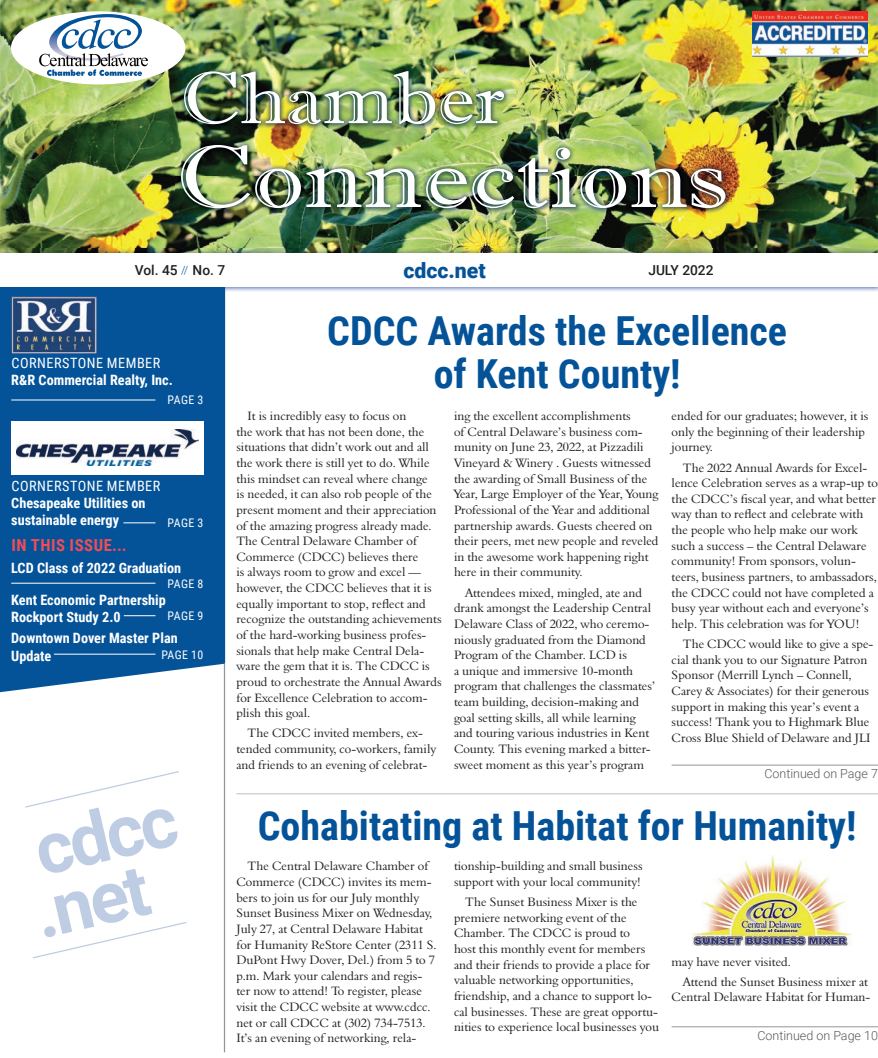
<style>
.page{position:relative;width:878px;height:1058px;background:#fff}
.page>*{position:absolute;margin:0;border:0;box-sizing:border-box;transform-origin:0 0}
.t1{font:700 71.62px/61.2px "Roboto";color:#becde3}
.t2{font:700 40px/42.5px "Roboto Condensed";color:#045399;text-align:center}
.t3{font:900 21.25px "Roboto";color:#045399}
.t4{font:700 16.62px "Roboto Condensed";letter-spacing:.035em;color:#ef4d58}
.t5{font:700 14.25px/17.1px "Roboto Condensed";color:#fff}
.t6{font:14.25px "Roboto Condensed";letter-spacing:.035em;color:#fff}
.t7{font:500 13.75px "Roboto";color:#231f20}
.t8{font:12.5px/15.6px "Aldine 401 BT Roman A";color:#231f20}
.t9{font:300 12.5px "Roboto";color:#57585a}
.t10{font:11.88px "Roboto Condensed";letter-spacing:.03em;color:#fff}
.s1{font-weight:300;font-size:11.25px;color:#045399}
</style>
<div class="page">
<img style="left:0;top:0;width:878px;height:292px">
<img style="left:0;top:248px;width:878px;height:5px">
<div style="left:0;top:253px;width:878px;height:34px;background:#fff"></div>
<div style="left:11px;top:11px;width:174px;height:73px;background:#fff;border-radius:50%"></div>
<svg style="left:39px;top:14px;width:109px;height:62px"></svg>
<img style="left:752px;top:11px;width:115px;height:45px">
<div style="left:0;top:287px;width:225px;height:405px;background:#045399"></div>
<hr style="left:671px;top:764px;width:207px;height:1px;background:#939598">
<hr style="left:671px;top:1026px;width:207px;height:1px;background:#939598">
<img style="left:175px;top:65px;width:556px;height:149px">
<img style="left:184px;top:71px;width:320px;height:53px">
<img style="left:181px;top:145px;width:544px;height:63px">
<hr style="left:236px;top:793px;width:642px;height:1px;background:#bcbdc0">
<hr style="left:224px;top:664px;width:1px;height:388px;background:#939598">
<svg style="left:25px;top:771px;width:154px;height:37px"></svg>
<svg style="left:33px;top:922px;width:154px;height:37px"></svg>
<hr style="left:11px;top:399px;width:144px;height:1px;background:#fff">
<hr style="left:123px;top:522px;width:32px;height:1px;background:#fff">
<hr style="left:11px;top:582px;width:144px;height:1px;background:#fff">
<hr style="left:54px;top:653px;width:101px;height:1px;background:#fff">
<hr style="left:124px;top:615px;width:31px;height:1px;background:#fff">
<img style="left:11px;top:296px;width:86px;height:57px">
<div style="left:11px;top:421px;width:192px;height:53px;background:#fff"></div>
<img style="left:17px;top:430px;width:181px;height:35px">
<img style="left:692px;top:855px;width:159px;height:90px">
<p class="t7" style="left:135px;top:261px;width:92px">Vol. 45 <span class="s1">//</span> No. 7</p>
<h3 class="t3" style="left:403px;top:256px;width:84px">cdcc.net</h3>
<p class="t7" style="left:648px;top:261px;width:67px">JULY 2022</p>
<p class="t6" style="left:12px;top:353px;width:150px">CORNERSTONE MEMBER</p>
<p class="t5" style="left:11px;top:371px;width:163px">R&amp;R Commercial Realty, Inc.</p>
<p class="t10" style="left:168px;top:392px;width:37px">PAGE 3</p>
<p class="t6" style="left:12px;top:476px;width:150px">CORNERSTONE MEMBER</p>
<p class="t5" style="left:11px;top:494px;width:136px">Chesapeake Utilities on sustainable energy</p>
<p class="t10" style="left:168px;top:515px;width:37px">PAGE 3</p>
<p class="t5" style="left:11px;top:558px;width:171px">LCD Class of 2022 Graduation</p>
<p class="t10" style="left:168px;top:575px;width:37px">PAGE 8</p>
<h3 class="t4" style="left:12px;top:534px;width:117px">IN THIS ISSUE...</h3>
<p class="t5" style="left:11px;top:591px;width:156px">Kent Economic Partnership<br>Rockport Study 2.0</p>
<p class="t10" style="left:168px;top:607px;width:37px">PAGE 9</p>
<p class="t5" style="left:11px;top:629px;width:168px">Downtown Dover Master Plan<br>Update</p>
<p class="t10" style="left:161px;top:646px;width:43px">PAGE 10</p>
<h1 class="t1" style="left:14px;top:822px;width:160px;rotate:-13deg">cdcc .net</h1>
<h2 class="t2" style="left:327px;top:308px;width:461px">CDCC Awards the Excellence of Kent County!</h2>
<p class="t8" style="left:236px;top:408px;width:207px;text-indent:11px">It is incredibly easy to focus on<br>the work that has not been done, the situations that didn’t work out and all the work there is still yet to do. While this mindset can reveal where change<br>is needed, it can also rob people of the present moment and their appreciation of the amazing progress already made.<br>The Central Delaware Chamber of Commerce (CDCC) believes there<br>is always room to grow and excel — however, the CDCC believes that it is equally important to stop, reflect and recognize the outstanding achievements of the hard-working business profes&shy;sionals that help make Central Dela&shy;ware the gem that it is. The CDCC is proud to orchestrate the Annual Awards for Excellence Celebration to accom&shy;plish this goal.</p>
<p class="t8" style="left:236px;top:725px;width:201px;text-indent:11px">The CDCC invited members, ex&shy;tended community, co-workers, family and friends to an evening of celebrat-</p>
<p class="t8" style="left:454px;top:408px;width:206px">ing the excellent accomplishments<br>of Central Delaware’s business com&shy;munity on June 23, 2022, at Pizzadili Vineyard &amp; Winery . Guests witnessed the awarding of Small Business of the Year, Large Employer of the Year, Young Professional of the Year and additional partnership awards. Guests cheered on their peers, met new people and reveled in the awesome work happening right here in their community.</p>
<p class="t8" style="left:454px;top:584px;width:203px;text-indent:11px">Attendees mixed, mingled, ate and drank amongst the Leadership Central Delaware Class of 2022, who ceremo&shy;niously graduated from the Diamond Program of the Chamber. LCD is<br>a unique and immersive 10-month program that challenges the classmates’ team building, decision-making and goal setting skills, all while learning and touring various industries in Kent County. This evening marked a bitter&shy;sweet moment as this year’s program</p>
<p class="t8" style="left:671px;top:408px;width:198px">ended for our graduates; however, it is only the beginning of their leadership journey.</p>
<p class="t8" style="left:671px;top:459px;width:208px;text-indent:11px">The 2022 Annual Awards for Excel&shy;lence Celebration serves as a wrap-up to the CDCC’s fiscal year, and what better way than to reflect and celebrate with the people who help make our work such a success – the Central Delaware community! From sponsors, volun&shy;teers, business partners, to ambassadors, the CDCC could not have completed a busy year without each and everyone’s help. This celebration was for YOU!</p>
<p class="t8" style="left:671px;top:636px;width:203px;text-indent:11px">The CDCC would like to give a spe&shy;cial thank you to our Signature Patron Sponsor (Merrill Lynch – Connell, Carey &amp; Associates) for their generous support in making this year’s event a success! Thank you to Highmark Blue Cross Blue Shield of Delaware and JLI</p>
<p class="t9" style="left:764px;top:765px;width:115px">Continued on Page 7</p>
<h2 class="t2" style="left:258px;top:803px;width:600px">Cohabitating at Habitat for Humanity!</h2>
<p class="t8" style="left:236px;top:858px;width:202px;text-indent:11px">The Central Delaware Chamber of Commerce (CDCC) invites its mem&shy;bers to join us for our July monthly Sunset Business Mixer on Wednesday, July 27, at Central Delaware Habitat for Humanity ReStore Center (2311 S.<br>DuPont Hwy Dover, Del.) from 5 to 7 p.m. Mark your calendars and regis&shy;ter now to attend! To register, please visit the CDCC website at www.cdcc. net or call CDCC at (302) 734-7513.<br>It’s an evening of networking, rela-</p>
<p class="t8" style="left:454px;top:858px;width:190px">tionship-building and small business support with your local community!</p>
<p class="t8" style="left:454px;top:894px;width:206px;text-indent:11px">The Sunset Business Mixer is the premiere networking event of the Chamber. The CDCC is proud to<br>host this monthly event for members and their friends to provide a place for valuable networking opportunities, friendship, and a chance to support lo&shy;cal businesses. These are great opportu&shy;nities to experience local businesses you</p>
<p class="t8" style="left:682px;top:951px;width:187px;line-height:20.1px;text-indent:-11px">may have never visited.<br>Attend the Sunset Business mixer at</p>
<p class="t8" style="left:671px;top:989px;width:200px">Central Delaware Habitat for Human-</p>
<p class="t9" style="left:757px;top:1026px;width:122px">Continued on Page 10</p>
</div>
